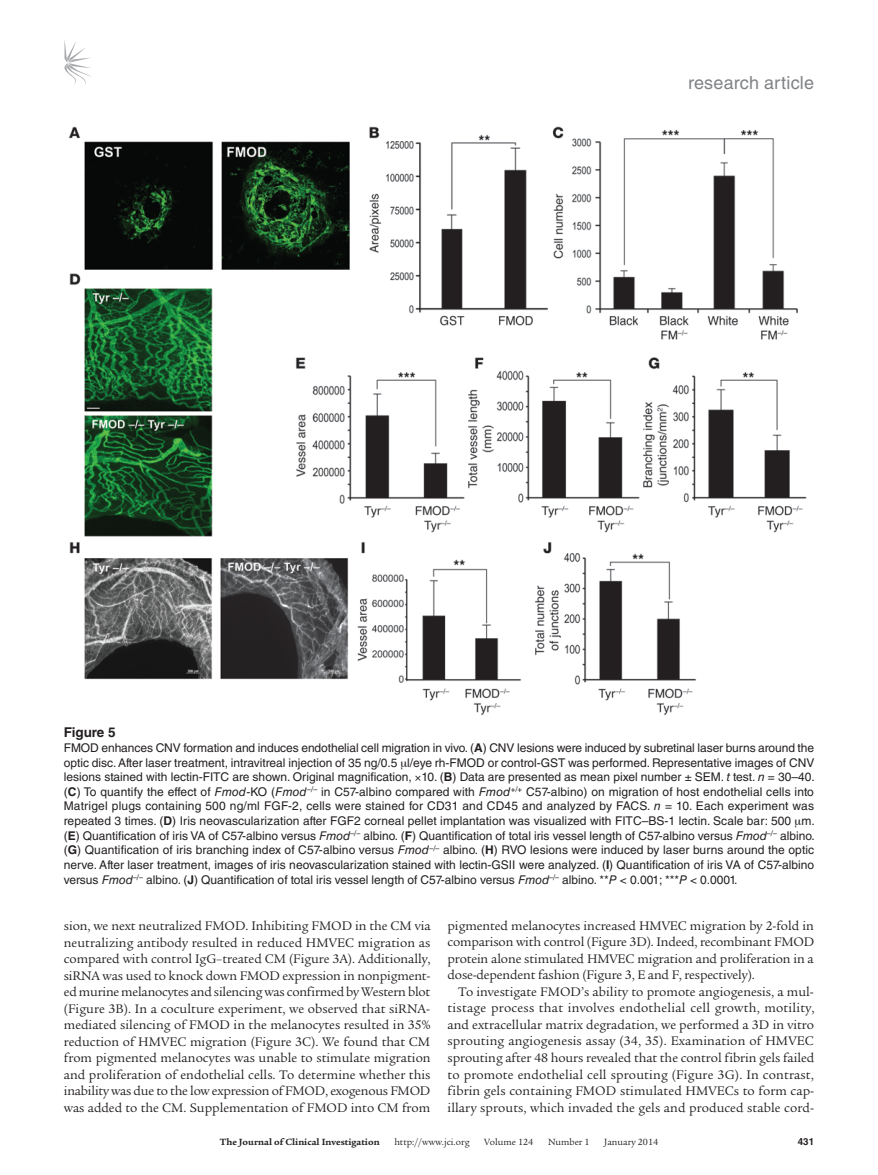
<style>
.page{position:relative;width:878px;height:1175px;background:#fff}
.page>*{position:absolute;margin:0;border:0;box-sizing:border-box;transform-origin:0 0}
.t1{font:18px "Helvetica LT Std";letter-spacing:.01em;color:#808285}
.t2{font:13.5px/16.5px "Legacy Serif Std";color:#231f20;text-align:justify}
.t3{font:700 13.5px "Helvetica LT Std";color:#231f20}
.t4{font:12px/14.7px "Helvetica LT Std";color:#231f20;text-align:justify}
.t5{font:9.75px "Legacy Serif Std";color:#231f20}
.t6{font:700 9.75px "Legacy Serif Std";color:#231f20}
.t7{font:700 9.75px "Helvetica LT Std";color:#231f20}
.s1{font-weight:700}
.s2{font-style:italic}
</style>
<div class="page">
<svg style="left:64px;top:40px;width:27px;height:45px"></svg>
<img style="left:69px;top:126px;width:738px;height:589px">
<h1 class="t1" style="left:688px;top:73px;width:127px">research article</h1>
<p class="t3" style="left:64px;top:724px;width:53px">Figure 5</p>
<p class="t4" style="left:64px;top:740px;width:752px">FMOD enhances CNV formation and induces endothelial cell migration in vivo. (<span class="s1">A</span>) CNV lesions were induced by subretinal laser burns around the optic disc. After laser treatment, intravitreal injection of 35 ng/0.5 l/eye rh-FMOD or control-GST was performed. Representative images of CNV lesions stained with lectin-FITC are shown. Original magnification, 10. (<span class="s1">B</span>) Data are presented as mean pixel number ± SEM. <span class="s2">t</span> test. <span class="s2">n</span> = 30–40. (<span class="s1">C</span>) To quantify the effect of <span class="s2">Fmod</span>-KO (<span class="s2">Fmod</span><sup>–/–</sup> in C57-albino compared with <span class="s2">Fmod</span><sup>+/+</sup> C57-albino) on migration of host endothelial cells into Matrigel plugs containing 500 ng/ml FGF-2, cells were stained for CD31 and CD45 and analyzed by FACS. <span class="s2">n</span> = 10. Each experiment was repeated 3 times. (<span class="s1">D</span>) Iris neovascularization after FGF2 corneal pellet implantation was visualized with FITC–BS-1 lectin. Scale bar: 500 m. (<span class="s1">E</span>) Quantification of iris VA of C57-albino versus <span class="s2">Fmod</span><sup>–/–</sup> albino. (<span class="s1">F</span>) Quantification of total iris vessel length of C57-albino versus <span class="s2">Fmod</span><sup>–/–</sup> albino. (<span class="s1">G</span>) Quantification of iris branching index of C57-albino versus <span class="s2">Fmod</span><sup>–/–</sup> albino. (<span class="s1">H</span>) RVO lesions were induced by laser burns around the optic nerve. After laser treatment, images of iris neovascularization stained with lectin-GSII were analyzed. (<span class="s1">I</span>) Quantification of iris VA of C57-albino versus <span class="s2">Fmod</span><sup>–/–</sup> albino. (<span class="s1">J</span>) Quantification of total iris vessel length of C57-albino versus <span class="s2">Fmod</span><sup>–/–</sup> albino. **<span class="s2">P</span> &lt; 0.001; ***<span class="s2">P</span> &lt; 0.0001.</p>
<p class="t2" style="left:64px;top:917px;width:368px">sion, we next neutralized FMOD. Inhibiting FMOD in the CM via neutralizing antibody resulted in reduced HMVEC migration as compared with control IgG–treated CM (Figure 3A). Additionally, siRNA was used to knock down FMOD expression in nonpigment&shy;ed murine melanocytes and silencing was confirmed by Western blot (Figure 3B). In a coculture experiment, we observed that siRNA&shy;mediated silencing of FMOD in the melanocytes resulted in 35% reduction of HMVEC migration (Figure 3C). We found that CM from pigmented melanocytes was unable to stimulate migration and proliferation of endothelial cells. To determine whether this inability was due to the low expression of FMOD, exogenous FMOD was added to the CM. Supplementation of FMOD into CM from</p>
<p class="t2" style="left:447px;top:917px;width:368px">pigmented melanocytes increased HMVEC migration by 2-fold in comparison with control (Figure 3D). Indeed, recombinant FMOD protein alone stimulated HMVEC migration and proliferation in a dose-dependent fashion (Figure 3, E and F, respectively).</p>
<p class="t2" style="left:447px;top:983px;width:368px;text-indent:11px">To investigate FMOD’s ability to promote angiogenesis, a mul&shy;tistage process that involves endothelial cell growth, motility, and extracellular matrix degradation, we performed a 3D in vitro sprouting angiogenesis assay (34, 35). Examination of HMVEC sprouting after 48 hours revealed that the control fibrin gels failed to promote endothelial cell sprouting (Figure 3G). In contrast, fibrin gels containing FMOD stimulated HMVECs to form cap&shy;illary sprouts, which invaded the gels and produced stable cord-</p>
<p class="t6" style="left:220px;top:1135px;width:161px">The Journal of Clinical Investigation</p>
<p class="t5" style="left:394px;top:1136px;width:77px">http://www.jci.org</p>
<p class="t5" style="left:484px;top:1136px;width:50px">Volume 124</p>
<p class="t5" style="left:548px;top:1136px;width:43px">Number 1</p>
<p class="t5" style="left:604px;top:1136px;width:55px">January 2014</p>
<p class="t7" style="left:797px;top:1135px;width:18px">431</p>
</div>
